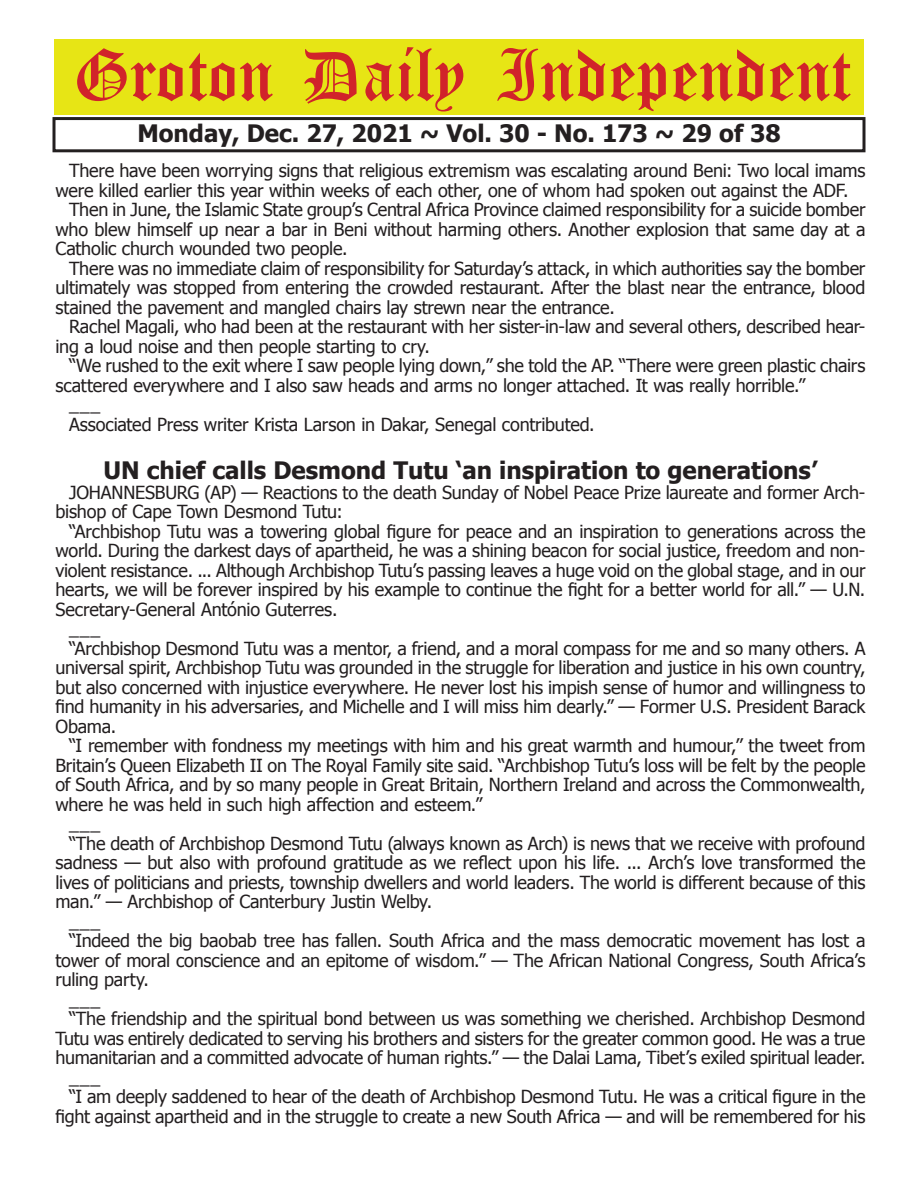
<style>
.page{position:relative;width:918px;height:1188px;background:#fff}
.page>*{position:absolute;margin:0;border:0;box-sizing:border-box;transform-origin:0 0}
.t1{font:54px "Old English Five";color:#d1232a}
.t2{font:700 24px "Tahoma";color:#231f20}
.t3{font:18px/19.5px "Tahoma";letter-spacing:-.01em;color:#231f20}
</style>
<div class="page">
<div style="left:52px;top:117px;width:814px;height:35px;border:3px solid #231f20"></div>
<div style="left:54px;top:40px;width:810px;height:75px;background:#e7e515"></div>
<h1 class="t1" style="left:73px;top:50px;width:779px">Groton Daily Independent</h1>
<h2 class="t2" style="left:137px;top:116px;width:645px">Monday, Dec. 27, 2021 ~ Vol. 30 - No. 173 ~ 29 of 38</h2>
<p class="t3" style="left:69px;top:160px;width:798px">There have been worrying signs that religious extremism was escalating around Beni: Two local imams</p>
<p class="t3" style="left:56px;top:180px;width:794px">were killed earlier this year within weeks of each other, one of whom had spoken out against the ADF.</p>
<p class="t3" style="left:69px;top:199px;width:798px">Then in June, the Islamic State group’s Central Africa Province claimed responsibility for a suicide bomber</p>
<p class="t3" style="left:56px;top:219px;width:811px">who blew himself up near a bar in Beni without harming others. Another explosion that same day at a</p>
<p class="t3" style="left:56px;top:238px;width:294px">Catholic church wounded two people.</p>
<p class="t3" style="left:69px;top:258px;width:798px">There was no immediate claim of responsibility for Saturday’s attack, in which authorities say the bomber</p>
<p class="t3" style="left:56px;top:277px;width:812px">ultimately was stopped from entering the crowded restaurant. After the blast near the entrance, blood</p>
<p class="t3" style="left:56px;top:297px;width:561px">stained the pavement and mangled chairs lay strewn near the entrance.</p>
<p class="t3" style="left:69px;top:316px;width:798px">Rachel Magali, who had been at the restaurant with her sister-in-law and several others, described hear-</p>
<p class="t3" style="left:56px;top:336px;width:376px">ing a loud noise and then people starting to cry.</p>
<p class="t3" style="left:69px;top:355px;width:798px">“We rushed to the exit where I saw people lying down,” she told the AP. “There were green plastic chairs</p>
<p class="t3" style="left:56px;top:375px;width:752px">scattered everywhere and I also saw heads and arms no longer attached. It was really horrible.”</p>
<p class="t3" style="left:69px;top:394px;width:33px">___</p>
<p class="t3" style="left:69px;top:414px;width:527px">Associated Press writer Krista Larson in Dakar, Senegal contributed.</p>
<h2 class="t2" style="left:103px;top:454px;width:716px">UN chief calls Desmond Tutu ‘an inspiration to generations’</h2>
<p class="t3" style="left:56px;top:482px;width:812px;text-indent:14px">JOHANNESBURG (AP) — Reactions to the death Sunday of Nobel Peace Prize laureate and former Arch&shy;bishop of Cape Town Desmond Tutu:</p>
<p class="t3" style="left:69px;top:521px;width:798px">“Archbishop Tutu was a towering global figure for peace and an inspiration to generations across the</p>
<p class="t3" style="left:56px;top:540px;width:812px">world. During the darkest days of apartheid, he was a shining beacon for social justice, freedom and non-</p>
<p class="t3" style="left:56px;top:560px;width:812px">violent resistance. ... Although Archbishop Tutu’s passing leaves a huge void on the global stage, and in our</p>
<p class="t3" style="left:56px;top:579px;width:811px">hearts, we will be forever inspired by his example to continue the fight for a better world for all.” — U.N.</p>
<p class="t3" style="left:56px;top:599px;width:283px">Secretary-General António Guterres.</p>
<p class="t3" style="left:69px;top:618px;width:33px">___</p>
<p class="t3" style="left:69px;top:638px;width:798px">“Archbishop Desmond Tutu was a mentor, a friend, and a moral compass for me and so many others. A</p>
<p class="t3" style="left:56px;top:657px;width:812px">universal spirit, Archbishop Tutu was grounded in the struggle for liberation and justice in his own country,</p>
<p class="t3" style="left:56px;top:677px;width:811px">but also concerned with injustice everywhere. He never lost his impish sense of humor and willingness to</p>
<p class="t3" style="left:56px;top:696px;width:811px">find humanity in his adversaries, and Michelle and I will miss him dearly.” — Former U.S. President Barack</p>
<p class="t3" style="left:56px;top:716px;width:62px">Obama.</p>
<p class="t3" style="left:69px;top:735px;width:798px">“I remember with fondness my meetings with him and his great warmth and humour,’’ the tweet from</p>
<p class="t3" style="left:56px;top:755px;width:811px">Britain’s Queen Elizabeth II on The Royal Family site said. “Archbishop Tutu’s loss will be felt by the people</p>
<p class="t3" style="left:56px;top:774px;width:812px">of South Africa, and by so many people in Great Britain, Northern Ireland and across the Commonwealth,</p>
<p class="t3" style="left:56px;top:794px;width:428px">where he was held in such high affection and esteem.”</p>
<p class="t3" style="left:69px;top:813px;width:33px">___</p>
<p class="t3" style="left:69px;top:833px;width:798px">“The death of Archbishop Desmond Tutu (always known as Arch) is news that we receive with profound</p>
<p class="t3" style="left:56px;top:852px;width:811px">sadness — but also with profound gratitude as we reflect upon his life. ... Arch’s love transformed the</p>
<p class="t3" style="left:56px;top:872px;width:812px">lives of politicians and priests, township dwellers and world leaders. The world is different because of this</p>
<p class="t3" style="left:56px;top:891px;width:378px">man.” — Archbishop of Canterbury Justin Welby.</p>
<p class="t3" style="left:69px;top:911px;width:33px">___</p>
<p class="t3" style="left:69px;top:930px;width:798px">“Indeed the big baobab tree has fallen. South Africa and the mass democratic movement has lost a</p>
<p class="t3" style="left:56px;top:950px;width:812px">tower of moral conscience and an epitome of wisdom.” — The African National Congress, South Africa’s</p>
<p class="t3" style="left:56px;top:969px;width:95px">ruling party.</p>
<p class="t3" style="left:69px;top:989px;width:33px">___</p>
<p class="t3" style="left:69px;top:1008px;width:798px">“The friendship and the spiritual bond between us was something we cherished. Archbishop Desmond</p>
<p class="t3" style="left:56px;top:1028px;width:811px">Tutu was entirely dedicated to serving his brothers and sisters for the greater common good. He was a true</p>
<p class="t3" style="left:56px;top:1047px;width:812px">humanitarian and a committed advocate of human rights.” — the Dalai Lama, Tibet’s exiled spiritual leader.</p>
<p class="t3" style="left:69px;top:1066px;width:33px">___</p>
<p class="t3" style="left:69px;top:1086px;width:798px">“I am deeply saddened to hear of the death of Archbishop Desmond Tutu. He was a critical figure in the</p>
<p class="t3" style="left:56px;top:1105px;width:812px">fight against apartheid and in the struggle to create a new South Africa — and will be remembered for his</p>
</div>
